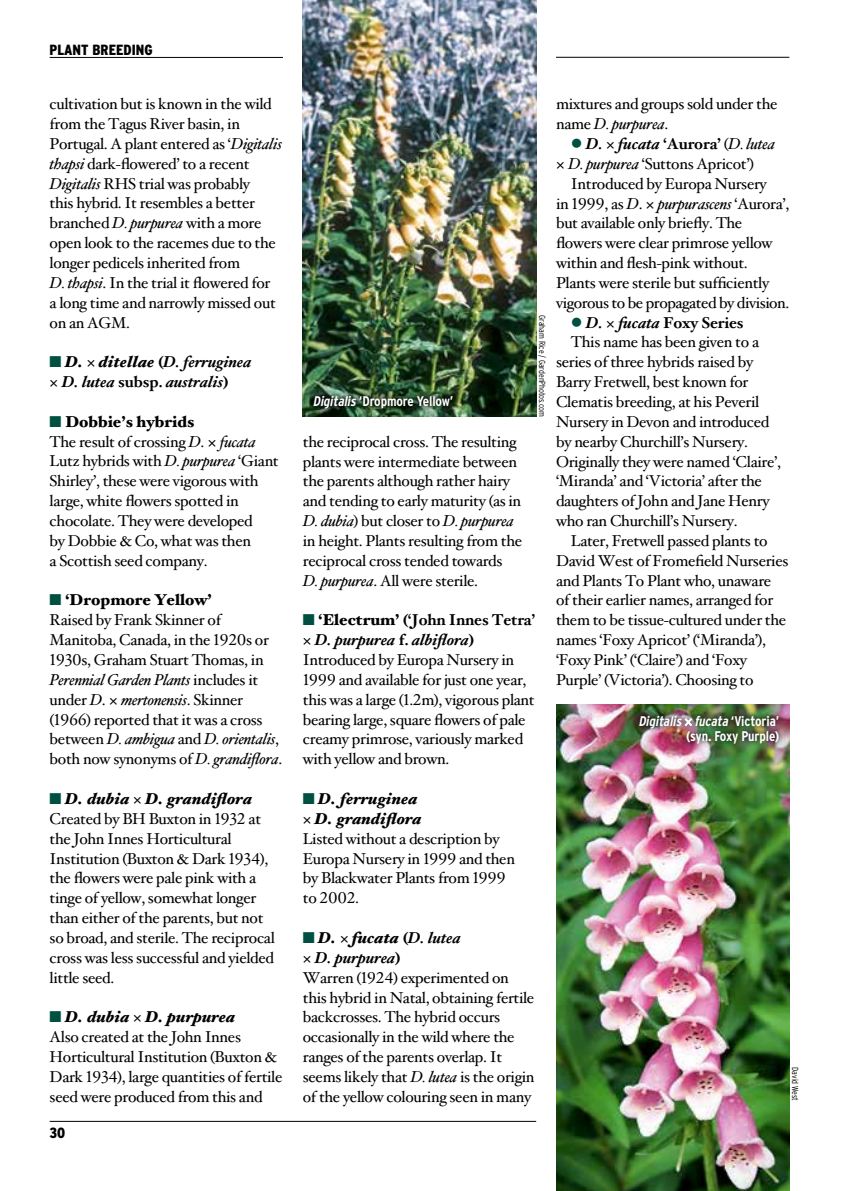
<style>
.page{position:relative;width:844px;height:1191px;background:#fff}
.page>*{position:absolute;margin:0;border:0;box-sizing:border-box;transform-origin:0 0}
.t1{font:15.75px/19.8px "Hoefler Text";letter-spacing:-.02em;color:#000}
.t2{font:italic 700 15.75px/19.8px "Hoefler Text";letter-spacing:-.01em;color:#000}
.t3{font:700 15.75px "Hoefler Text";letter-spacing:-.01em;color:#000}
.t4{font:italic 900 15.75px/19.8px "Hoefler Text";color:#000;text-align:right}
.t5{font:900 condensed 14.7px "Interstate";color:#000}
.t6{font:700 condensed 14px/14.9px "Interstate";letter-spacing:-.01em;color:#fff;text-align:right}
.t7{font:300 condensed 8.75px "Interstate";letter-spacing:-.005em;color:#000}
.s1{font-style:italic}
.s2{color:#005042}
.s3{font-weight:900}
.s4{font-style:normal}
.s5{font-weight:900;font-style:italic}
.s6{font-weight:700;font-style:normal}
.s7{font-weight:700}
.s8{font-weight:400;font-style:normal}
.s9{font-weight:400}
</style>
<div class="page">
<hr style="left:50px;top:1121px;width:486px;height:1px;background:#000">
<hr style="left:50px;top:57px;width:233px;height:1px;background:#000">
<img style="left:303px;top:0;width:233px;height:417px">
<img style="left:556px;top:704px;width:233px;height:487px">
<hr style="left:556px;top:57px;width:233px;height:1px;background:#000">
<div style="left:305px;top:387px;width:156px;height:29px;background:#000;opacity:.5"></div>
<div style="left:630px;top:707px;width:157px;height:44px;background:#000;opacity:.5"></div>
<svg style="left:684px;top:718px;width:8px;height:8px"></svg>
<p class="t5" style="left:50px;top:42px;width:105px">PLANT BREEDING</p>
<p class="t1" style="left:50px;top:94px;width:234px">cultivation but is known in the wild from the Tagus River basin, in<br>Portugal. A plant entered as ‘<span class="s1">Digitalis thapsi</span> dark-flowered’ to a recent<br><span class="s1">Digitalis</span> RHS trial was probably<br>this hybrid. It resembles a better branched <span class="s1">D. purpurea</span> with a more open look to the racemes due to the longer pedicels inherited from<br><span class="s1">D. thapsi</span>. In the trial it flowered for<br>a long time and narrowly missed out on an AGM.</p>
<p class="t2" style="left:62px;top:352px;width:191px;text-indent:-12px"><span class="s2">■</span> <span class="s3">D. ditellae</span> <span class="s4">(</span>D. ferruginea<br>D. lutea <span class="s4">subsp.</span> australis<span class="s4">)</span></p>
<p class="t1" style="left:50px;top:412px;width:230px"><span class="s2">■</span> <span class="s3">Dobbie’s hybrids<br></span>The result of crossing <span class="s1">D</span>. <span class="s1">fucata<br></span>Lutz hybrids with <span class="s1">D. purpurea</span> ‘Giant<br>Shirley’, these were vigorous with large, white flowers spotted in chocolate. They were developed<br>by Dobbie &amp; Co, what was then<br>a Scottish seed company.</p>
<p class="t1" style="left:50px;top:591px;width:234px"><span class="s2">■</span> <span class="s3">‘Dropmore Yellow’<br></span>Raised by Frank Skinner of<br>Manitoba, Canada, in the 1920s or<br>1930s, Graham Stuart Thomas, in<br><span class="s1">Perennial Garden Plants</span> includes it under <span class="s1">D</span>. <span class="s1">mertonensis</span>. Skinner (1966) reported that it was a cross between <span class="s1">D. ambigua</span> and <span class="s1">D. orientalis</span>, both now synonyms of <span class="s1">D. grandiflora</span>.</p>
<p class="t1" style="left:50px;top:789px;width:226px"><span class="s2">■</span> <span class="s5">D. dubia D. grandiflora<br></span>Created by BH Buxton in 1932 at the John Innes Horticultural<br>Institution (Buxton &amp; Dark 1934), the flowers were pale pink with a tinge of yellow, somewhat longer than either of the parents, but not so broad, and sterile. The reciprocal cross was less successful and yielded little seed.</p>
<p class="t1" style="left:50px;top:1007px;width:234px"><span class="s2">■</span> <span class="s5">D. dubia D. purpurea<br></span>Also created at the John Innes<br>Horticultural Institution (Buxton &amp;<br>Dark 1934), large quantities of fertile seed were produced from this and</p>
<p class="t5" style="left:50px;top:1125px;width:17px">30</p>
<p class="t6" style="left:313px;top:393px;width:142px"><span class="s1">Digitalis</span> ‘Dropmore Yellow’</p>
<p class="t7" style="left:547px;top:315px;width:103px;rotate:90deg">Graham Rice / GardenPhotos.com</p>
<p class="t1" style="left:303px;top:432px;width:221px">the reciprocal cross. The resulting plants were intermediate between the parents although rather hairy and tending to early maturity (as in <span class="s1">D. dubia</span>) but closer to <span class="s1">D. purpurea </span>in height. Plants resulting from the reciprocal cross tended towards <span class="s1">D. purpurea</span>. All were sterile.</p>
<p class="t3" style="left:303px;top:610px;width:234px"><span class="s2">■</span> <span class="s3">‘Electrum’</span> (‘John Innes Tetra’</p>
<p class="t2" style="left:315px;top:630px;width:161px">D. purpurea <span class="s4">f.</span> albiflora<span class="s4">)</span></p>
<p class="t1" style="left:303px;top:650px;width:213px">Introduced by Europa Nursery in</p>
<p class="t1" style="left:303px;top:670px;width:225px">1999 and available for just one year,</p>
<p class="t1" style="left:303px;top:690px;width:233px">this was a large (1.2m), vigorous plant</p>
<p class="t1" style="left:303px;top:710px;width:224px">bearing large, square flowers of pale</p>
<p class="t1" style="left:303px;top:730px;width:222px">creamy primrose, variously marked</p>
<p class="t1" style="left:303px;top:749px;width:148px">with yellow and brown.</p>
<p class="t4" style="left:303px;top:789px;width:121px"><span class="s2">■</span> D. ferruginea<br>D. grandiflora</p>
<p class="t1" style="left:303px;top:829px;width:213px">Listed without a description by<br>Europa Nursery in 1999 and then by Blackwater Plants from 1999 to 2002.</p>
<p class="t4" style="left:303px;top:928px;width:160px"><span class="s2">■</span> D. fucata <span class="s6">(</span><span class="s7">D. lutea</span></p>
<p class="t2" style="left:315px;top:948px;width:87px">D. purpurea<span class="s4">)</span></p>
<p class="t1" style="left:303px;top:968px;width:207px">Warren (1924) experimented on</p>
<p class="t1" style="left:303px;top:988px;width:233px">this hybrid in Natal, obtaining fertile</p>
<p class="t1" style="left:303px;top:1007px;width:199px">backcrosses. The hybrid occurs</p>
<p class="t1" style="left:303px;top:1027px;width:213px">occasionally in the wild where the</p>
<p class="t1" style="left:303px;top:1047px;width:201px">ranges of the parents overlap. It</p>
<p class="t1" style="left:303px;top:1067px;width:233px">seems likely that <span class="s1">D. lutea</span> is the origin</p>
<p class="t1" style="left:303px;top:1087px;width:230px">of the yellow colouring seen in many</p>
<p class="t1" style="left:556px;top:95px;width:223px">mixtures and groups sold under the name <span class="s1">D. purpurea</span>.</p>
<p class="t2" style="left:570px;top:134px;width:206px"><span class="s2">●</span> D. fucata <span class="s4">‘Aurora’</span> <span class="s8">(</span><span class="s9">D. lutea</span></p>
<p class="t1" style="left:568px;top:154px;width:187px"><span class="s1">D. purpurea</span> ‘Suttons Apricot’)</p>
<p class="t1" style="left:570px;top:174px;width:197px">Introduced by Europa Nursery</p>
<p class="t1" style="left:556px;top:194px;width:235px">in 1999, as <span class="s1">D</span>. <span class="s1">purpurascens</span> ‘Aurora’,</p>
<p class="t1" style="left:556px;top:214px;width:188px">but available only briefly. The</p>
<p class="t1" style="left:556px;top:234px;width:218px">flowers were clear primrose yellow</p>
<p class="t1" style="left:556px;top:253px;width:193px">within and flesh-pink without.</p>
<p class="t1" style="left:556px;top:273px;width:214px">Plants were sterile but sufficiently</p>
<p class="t1" style="left:556px;top:293px;width:235px">vigorous to be propagated by division.</p>
<p class="t3" style="left:570px;top:312px;width:174px"><span class="s2">●</span> <span class="s1">D. fucata</span> Foxy Series</p>
<p class="t1" style="left:570px;top:333px;width:189px">This name has been given to a</p>
<p class="t1" style="left:556px;top:352px;width:199px">series of three hybrids raised by</p>
<p class="t1" style="left:556px;top:372px;width:194px">Barry Fretwell, best known for</p>
<p class="t1" style="left:556px;top:392px;width:205px">Clematis breeding, at his Peveril</p>
<p class="t1" style="left:556px;top:412px;width:215px">Nursery in Devon and introduced</p>
<p class="t1" style="left:556px;top:432px;width:193px">by nearby Churchill’s Nursery.</p>
<p class="t1" style="left:556px;top:452px;width:226px">Originally they were named ‘Claire’,</p>
<p class="t1" style="left:556px;top:472px;width:207px">‘Miranda’ and ‘Victoria’ after the</p>
<p class="t1" style="left:556px;top:491px;width:215px">daughters of John and Jane Henry</p>
<p class="t1" style="left:556px;top:511px;width:183px">who ran Churchill’s Nursery.</p>
<p class="t1" style="left:570px;top:531px;width:198px">Later, Fretwell passed plants to</p>
<p class="t1" style="left:556px;top:551px;width:234px">David West of Fromefield Nurseries</p>
<p class="t1" style="left:556px;top:571px;width:217px">and Plants To Plant who, unaware</p>
<p class="t1" style="left:556px;top:591px;width:219px">of their earlier names, arranged for</p>
<p class="t1" style="left:556px;top:610px;width:232px">them to be tissue-cultured under the</p>
<p class="t1" style="left:556px;top:630px;width:211px">names ‘Foxy Apricot’ (‘Miranda’),</p>
<p class="t1" style="left:556px;top:650px;width:192px">‘Foxy Pink’ (‘Claire’) and ‘Foxy</p>
<p class="t1" style="left:556px;top:670px;width:199px">Purple’ (Victoria’). Choosing to</p>
<p class="t6" style="left:638px;top:713px;width:142px"><span class="s1">Digitalis fucata</span> ‘ V i c t o r i a ’ (syn. Foxy Purple)</p>
<p class="t7" style="left:800px;top:1067px;width:35px;rotate:90deg">David West</p>
</div>
